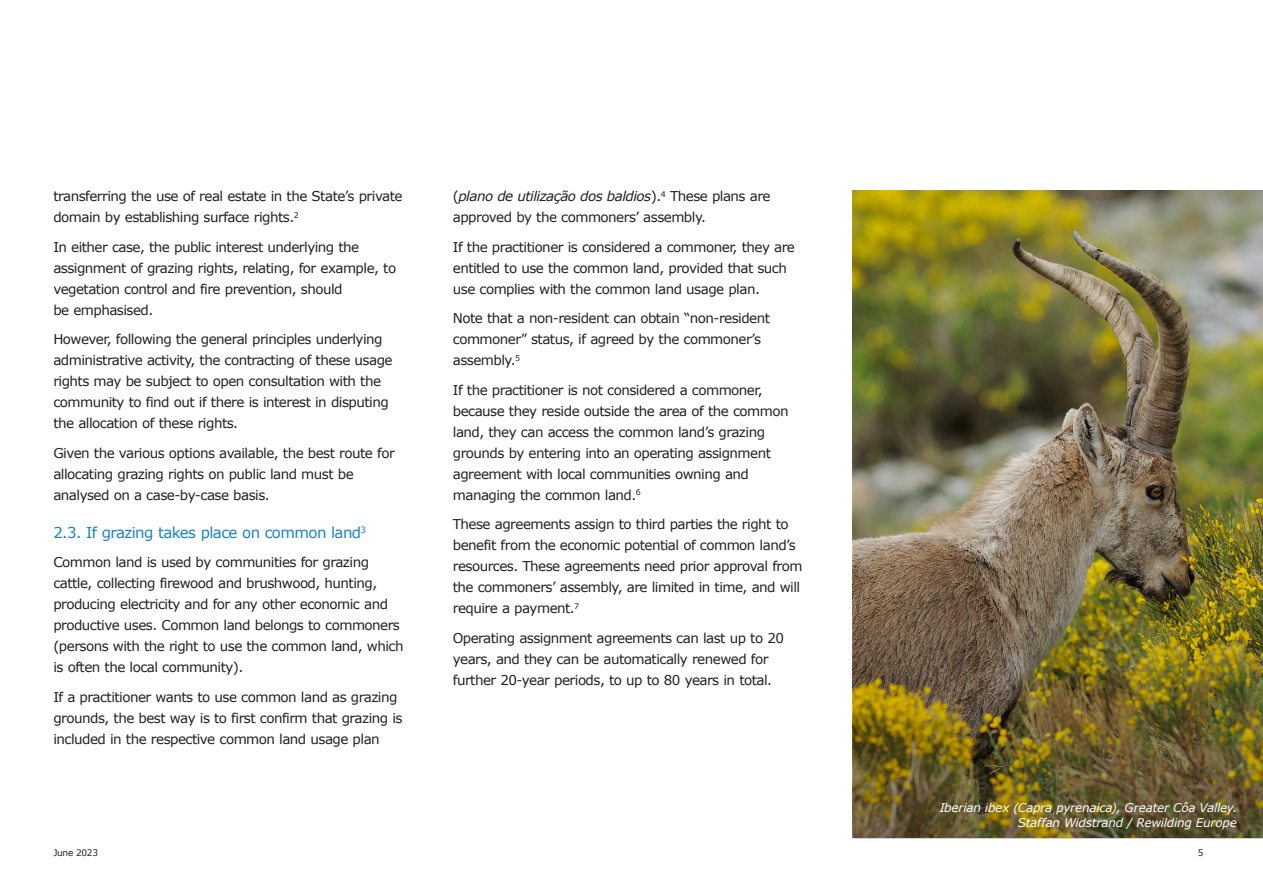
<style>
.page{position:relative;width:1263px;height:893px;background:#fff}
.page>*{position:absolute;margin:0;border:0;box-sizing:border-box;transform-origin:0 0}
.Heading_2{font:15px "Verdana";letter-spacing:-.04em;color:#1982c6}
.Body_text{font:13.5px/21px "Verdana";letter-spacing:-.04em;color:#231f20}
.Captions{font:italic 12px "Verdana";letter-spacing:-.02em;color:#fff}
.t1{font:9px "Verdana";letter-spacing:-.03em;color:#231f20}
.s1{font-style:italic}
</style>
<div class="page">
<img style="left:854px;top:192px;width:409px;height:647px">
<p class="Body_text" style="left:53px;top:186px;width:351px">transferring the use of real estate in the State’s private domain by establishing surface rights.<sup>2</sup></p>
<p class="Body_text" style="left:53px;top:236px;width:344px">In either case, the public interest underlying the assignment of grazing rights, relating, for example, to vegetation control and fire prevention, should<br>be emphasised.</p>
<p class="Body_text" style="left:53px;top:329px;width:341px">However, following the general principles underlying administrative activity, the contracting of these usage rights may be subject to open consultation with the community to find out if there is interest in disputing the allocation of these rights.</p>
<p class="Body_text" style="left:53px;top:442px;width:343px">Given the various options available, the best route for allocating grazing rights on public land must be analysed on a case-by-case basis.</p>
<p class="Heading_2" style="left:53px;top:522px;width:314px">2.3. If grazing takes place on common land<sup>3</sup></p>
<p class="Body_text" style="left:53px;top:552px;width:352px">Common land is used by communities for grazing cattle, collecting firewood and brushwood, hunting, producing electricity and for any other economic and productive uses. Common land belongs to commoners (persons with the right to use the common land, which is often the local community).</p>
<p class="Body_text" style="left:53px;top:686px;width:351px">If a practitioner wants to use common land as grazing grounds, the best way is to first confirm that grazing is included in the respective common land usage plan</p>
<p class="Body_text" style="left:453px;top:186px;width:319px">(<span class="s1">plano de utilização dos baldios</span>).<sup>4</sup> These plans are approved by the commoners’ assembly.</p>
<p class="Body_text" style="left:453px;top:236px;width:344px">If the practitioner is considered a commoner, they are entitled to use the common land, provided that such use complies with the common land usage plan.</p>
<p class="Body_text" style="left:453px;top:308px;width:319px">Note that a non-resident can obtain “non-resident commoner” status, if agreed by the commoner’s assembly.<sup>5</sup></p>
<p class="Body_text" style="left:453px;top:379px;width:337px">If the practitioner is not considered a commoner, because they reside outside the area of the common land, they can access the common land’s grazing grounds by entering into an operating assignment agreement with local communities owning and managing the common land.<sup>6</sup></p>
<p class="Body_text" style="left:453px;top:514px;width:351px">These agreements assign to third parties the right to benefit from the economic potential of common land’s resources. These agreements need prior approval from the commoners’ assembly, are limited in time, and will require a payment.<sup>7</sup></p>
<p class="Body_text" style="left:453px;top:627px;width:333px">Operating assignment agreements can last up to 20 years, and they can be automatically renewed for further 20-year periods, to up to 80 years in total.</p>
<p class="Captions" style="left:940px;top:799px;width:299px">Iberian ibex (Capra pyrenaica), Greater Côa Valley.</p>
<p class="Captions" style="left:1018px;top:814px;width:221px">Staffan Widstrand / Rewilding Europe</p>
<p class="t1" style="left:53px;top:847px;width:46px">June 2023</p>
<p class="t1" style="left:1198px;top:847px;width:7px">5</p>
</div>
